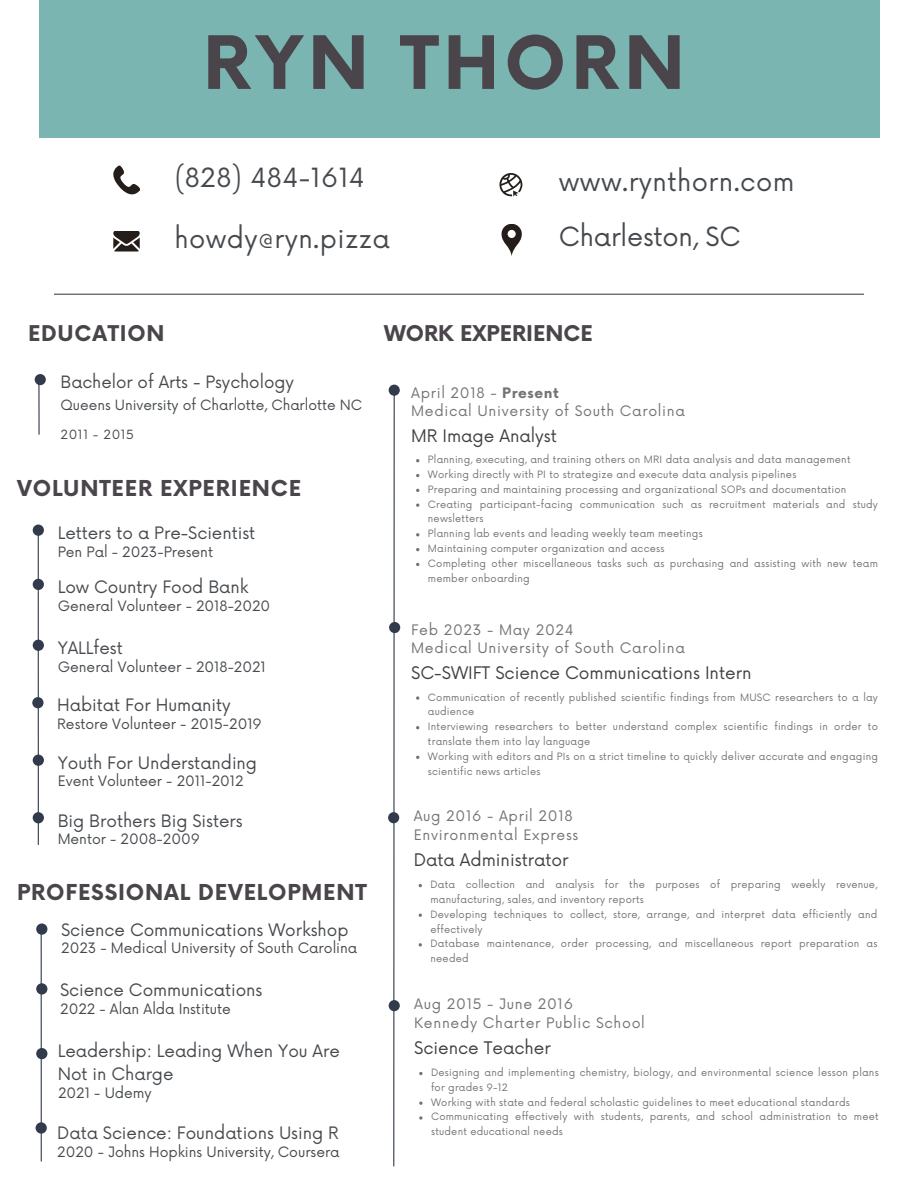
<style>
.page{position:relative;width:918px;height:1188px;background:#fff}
.page>*{position:absolute;margin:0;border:0;box-sizing:border-box;transform-origin:0 0}
.t1{font:700 71.55px "Now";letter-spacing:.07em;color:#4a454b}
.t2{font:25.8px "Now";letter-spacing:.015em;color:#464a4e}
.t3{font:25.8px "Now";letter-spacing:-.01em;color:#464a4e}
.t4{font:700 21.45px "Now";letter-spacing:.04em;color:#4a454b}
.t5{font:700 21.15px "Now";color:#4a454b}
.t6{font:700 21.15px "Now";letter-spacing:.04em;color:#4a454b}
.t7{font:16.95px "Now";letter-spacing:-.005em;color:#414042}
.t8{font:16.8px/22.5px "Now";letter-spacing:-.005em;color:#464a4e}
.t9{font:16.5px "Now";letter-spacing:-.005em;color:#464a4e}
.t10{font:14.1px "Now";letter-spacing:.045em;color:#737373}
.t11{font:13.95px "Now";letter-spacing:-.005em;color:#464a4e}
.t12{font:13.8px "Now";letter-spacing:-.005em;color:#464a4e}
.t13{font:12.45px "Now";letter-spacing:.05em;color:#464a4e}
.t14{font:9.9px/14.9px "Now";letter-spacing:.02em;color:#737373}
.s1{font-weight:700}
</style>
<div class="page">
<div style="left:39px;top:0;width:840px;height:137px;background:#7bb5b2"></div>
<hr style="left:54px;top:294px;width:810px;height:1px;background:#464a4e">
<svg style="left:113px;top:166px;width:27px;height:28px"></svg>
<svg style="left:113px;top:231px;width:27px;height:21px"></svg>
<svg style="left:499px;top:173px;width:23px;height:24px"></svg>
<svg style="left:502px;top:224px;width:20px;height:32px"></svg>
<hr style="left:393px;top:389px;width:2px;height:777px;background:#323b4c">
<div style="left:389px;top:1000px;width:11px;height:11px;background:#323b4c;border-radius:50%"></div>
<svg style="left:419px;top:1116px;width:3px;height:4px"></svg>
<div style="left:389px;top:385px;width:11px;height:11px;background:#323b4c;border-radius:50%"></div>
<div style="left:388px;top:812px;width:11px;height:11px;background:#323b4c;border-radius:50%"></div>
<div style="left:389px;top:622px;width:11px;height:11px;background:#323b4c;border-radius:50%"></div>
<svg style="left:416px;top:696px;width:3px;height:4px"></svg>
<hr style="left:41px;top:924px;width:1px;height:238px;background:#323b4c">
<div style="left:36px;top:983px;width:11px;height:12px;background:#323b4c;border-radius:50%"></div>
<div style="left:36px;top:923px;width:11px;height:12px;background:#323b4c;border-radius:50%"></div>
<div style="left:36px;top:1048px;width:11px;height:11px;background:#323b4c;border-radius:50%"></div>
<div style="left:36px;top:1122px;width:11px;height:12px;background:#323b4c;border-radius:50%"></div>
<hr style="left:38px;top:378px;width:2px;height:57px;background:#323b4c">
<div style="left:35px;top:374px;width:11px;height:11px;background:#323b4c;border-radius:50%"></div>
<hr style="left:38px;top:527px;width:1px;height:318px;background:#323b4c">
<div style="left:33px;top:525px;width:11px;height:11px;background:#323b4c;border-radius:50%"></div>
<div style="left:33px;top:579px;width:11px;height:11px;background:#323b4c;border-radius:50%"></div>
<div style="left:33px;top:640px;width:11px;height:11px;background:#323b4c;border-radius:50%"></div>
<div style="left:32px;top:697px;width:12px;height:11px;background:#323b4c;border-radius:50%"></div>
<div style="left:33px;top:755px;width:11px;height:11px;background:#323b4c;border-radius:50%"></div>
<div style="left:33px;top:812px;width:11px;height:11px;background:#323b4c;border-radius:50%"></div>
<h2 class="t1" style="left:203px;top:25px;width:483px">RYN THORN</h2>
<h1 class="t2" style="left:175px;top:164px;width:192px">(828) 484-1614</h1>
<h2 class="t2" style="left:174px;top:224px;width:217px">howdy@ryn.pizza</h2>
<h2 class="t2" style="left:559px;top:168px;width:237px">www.rynthorn.com</h2>
<h2 class="t3" style="left:559px;top:223px;width:183px">Charleston, SC</h2>
<p class="t6" style="left:28px;top:322px;width:138px">EDUCATION</p>
<h3 class="t5" style="left:384px;top:322px;width:210px">WORK EXPERIENCE</h3>
<h4 class="t9" style="left:61px;top:373px;width:235px">Bachelor of Arts - Psychology</h4>
<h5 class="t12" style="left:61px;top:398px;width:303px">Queens University of Charlotte, Charlotte NC</h5>
<h5 class="t13" style="left:61px;top:427px;width:75px">2011 - 2015</h5>
<p class="t4" style="left:17px;top:476px;width:286px">VOLUNTEER EXPERIENCE</p>
<h5 class="t8" style="left:58px;top:522px;width:199px">Letters to a Pre-Scientist</h5>
<h5 class="t11" style="left:58px;top:544px;width:157px">Pen Pal - 2023-Present</h5>
<p class="t8" style="left:58px;top:577px;width:192px">Low Country Food Bank</p>
<h4 class="t11" style="left:58px;top:598px;width:214px">General Volunteer - 2018-2020</h4>
<p class="t8" style="left:58px;top:638px;width:67px">YALLfest</p>
<p class="t11" style="left:58px;top:659px;width:210px">General Volunteer - 2018-2021</p>
<h5 class="t8" style="left:57px;top:695px;width:175px">Habitat For Humanity</h5>
<h5 class="t11" style="left:57px;top:716px;width:206px">Restore Volunteer - 2015-2019</h5>
<p class="t8" style="left:58px;top:752px;width:201px">Youth For Understanding</p>
<h4 class="t11" style="left:58px;top:774px;width:188px">Event Volunteer - 2011-2012</h4>
<p class="t8" style="left:58px;top:810px;width:187px">Big Brothers Big Sisters</p>
<p class="t11" style="left:58px;top:831px;width:144px">Mentor - 2008-2009</p>
<h4 class="t4" style="left:17px;top:881px;width:351px">PROFESSIONAL DEVELOPMENT</h4>
<p class="t8" style="left:61px;top:919px;width:289px">Science Communications Workshop</p>
<p class="t11" style="left:61px;top:941px;width:298px">2023 - Medical University of South Carolina</p>
<p class="t8" style="left:60px;top:980px;width:204px">Science Communications</p>
<p class="t11" style="left:60px;top:1001px;width:172px">2022 - Alan Alda Institute</p>
<p class="t8" style="left:58px;top:1041px;width:284px">Leadership: Leading When You Are<br>Not in Charge</p>
<p class="t11" style="left:58px;top:1085px;width:95px">2021 - Udemy</p>
<p class="t8" style="left:57px;top:1122px;width:283px">Data Science: Foundations Using R</p>
<p class="t11" style="left:57px;top:1144px;width:284px">2020 - Johns Hopkins University, Coursera</p>
<h5 class="t10" style="left:411px;top:385px;width:149px">April 2018 - <span class="s1">Present</span></h5>
<h4 class="t10" style="left:411px;top:403px;width:275px">Medical University of South Carolina</h4>
<h4 class="t7" style="left:411px;top:426px;width:147px">MR Image Analyst</h4>
<h5 class="t14" style="left:428px;top:453px;width:424px">Planning, executing, and training others on MRI data analysis and data management</h5>
<h4 class="t14" style="left:428px;top:468px;width:370px">Working directly with PI to strategize and execute data analysis pipelines</h4>
<h5 class="t14" style="left:428px;top:482px;width:420px">Preparing and maintaining processing and organizational SOPs and documentation</h5>
<h4 class="t14" style="left:428px;top:497px;width:452px">Creating participant-facing communication such as recruitment materials and study newsletters</h4>
<h5 class="t14" style="left:428px;top:527px;width:276px">Planning lab events and leading weekly team meetings</h5>
<h4 class="t14" style="left:428px;top:542px;width:238px">Maintaining computer organization and access</h4>
<h5 class="t14" style="left:428px;top:556px;width:452px">Completing other miscellaneous tasks such as purchasing and assisting with new team member onboarding</h5>
<h5 class="t10" style="left:411px;top:622px;width:164px">Feb 2023 - May 2024</h5>
<h5 class="t10" style="left:411px;top:640px;width:275px">Medical University of South Carolina</h5>
<h5 class="t7" style="left:411px;top:663px;width:342px">SC-SWIFT Science Communications Intern</h5>
<h4 class="t14" style="left:428px;top:690px;width:452px">Communication of recently published scientific findings from MUSC researchers to a lay audience</h4>
<h5 class="t14" style="left:428px;top:720px;width:452px">Interviewing researchers to better understand complex scientific findings in order to translate them into lay language</h5>
<h4 class="t14" style="left:428px;top:749px;width:452px">Working with editors and PIs on a strict timeline to quickly deliver accurate and engaging scientific news articles</h4>
<h4 class="t10" style="left:414px;top:808px;width:161px">Aug 2016 - April 2018</h4>
<h5 class="t10" style="left:414px;top:827px;width:166px">Environmental Express</h5>
<h5 class="t7" style="left:414px;top:851px;width:157px">Data Administrator</h5>
<h5 class="t14" style="left:430px;top:878px;width:448px">Data collection and analysis for the purposes of preparing weekly revenue, manufacturing, sales, and inventory reports</h5>
<h3 class="t14" style="left:430px;top:907px;width:448px">Developing techniques to collect, store, arrange, and interpret data efficiently and effectively</h3>
<h4 class="t14" style="left:430px;top:937px;width:448px">Database maintenance, order processing, and miscellaneous report preparation as needed</h4>
<h3 class="t10" style="left:414px;top:996px;width:160px">Aug 2015 - June 2016</h3>
<h4 class="t10" style="left:414px;top:1015px;width:232px">Kennedy Charter Public School</h4>
<h6 class="t7" style="left:414px;top:1039px;width:138px">Science Teacher</h6>
<h3 class="t14" style="left:431px;top:1066px;width:449px">Designing and implementing chemistry, biology, and environmental science lesson plans for grades 9-12</h3>
<h4 class="t14" style="left:431px;top:1095px;width:420px">Working with state and federal scholastic guidelines to meet educational standards</h4>
<h5 class="t14" style="left:431px;top:1110px;width:449px">Communicating effectively with students, parents, and school administration to meet student educational needs</h5>
</div>
